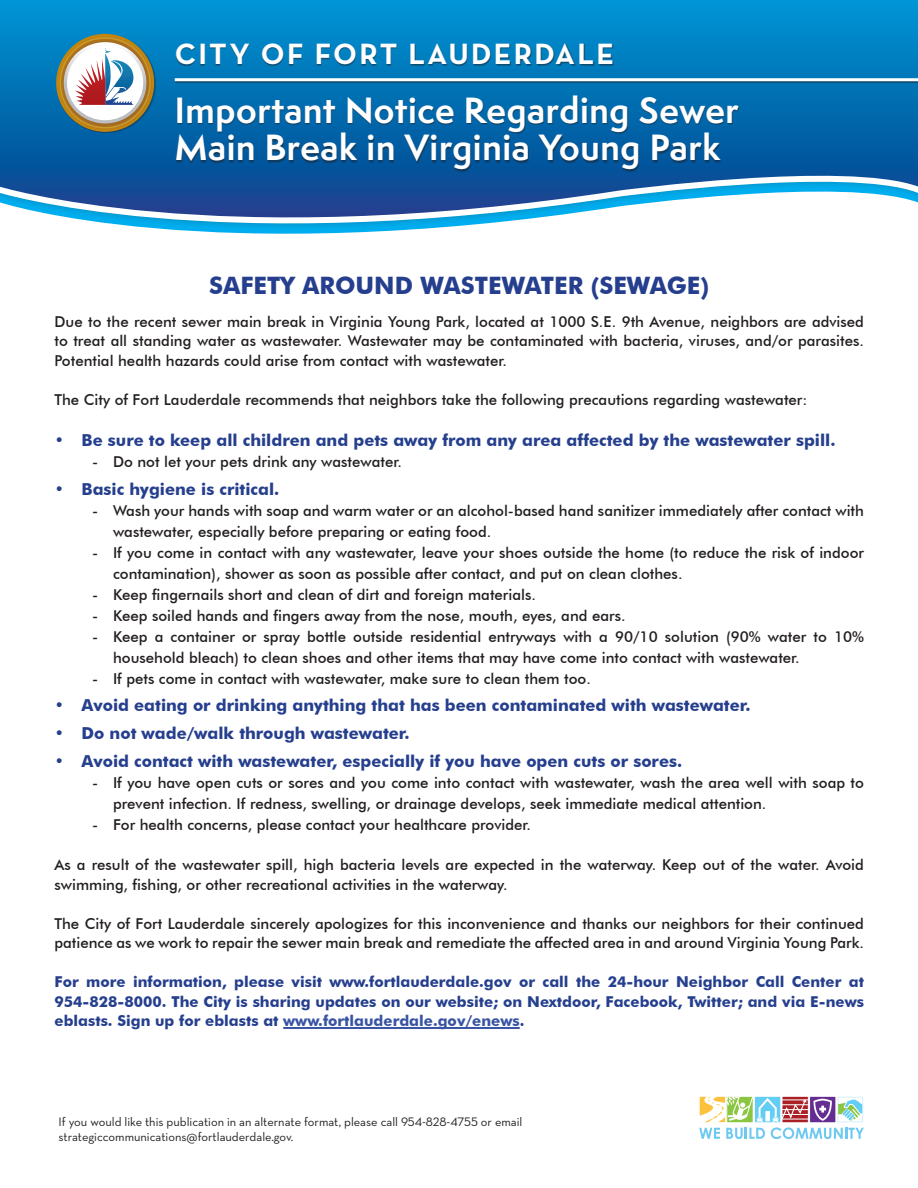
<style>
.page{position:relative;width:918px;height:1188px;background:#fff}
.page>*{position:absolute;margin:0;border:0;box-sizing:border-box;transform-origin:0 0}
.t1{font:700 33.6px/37.3px "Semplicita Pro";letter-spacing:.02em;color:#fff}
.t2{font:29.85px "Neutraface Text Bold Alt";letter-spacing:.075em;color:#fff}
.t3{font:700 24px "Futura BT";color:#253f8e}
.t4{font:700 16.5px "Futura BT";color:#253f8e}
.t5{font:500 15px/19.5px "Futura BT";color:#231f20}
.t6{font:700 15px/19.5px "Futura BT";color:#253f8e;text-align:justify}
.t7{font:12.45px/15px "Neutraface Text";color:#231f20}
.s1{color:#3853a3}
</style>
<div class="page">
<svg style="left:0;top:0;width:918px;height:234px;background:#2a89c3"></svg>
<hr style="left:283px;top:1027px;width:237px;height:2px;background:#3853a3">
<div style="left:176px;top:96px;width:564px;height:76px;background:#231f20;opacity:.5"></div>
<hr style="left:175px;top:79px;width:743px;height:4px;background:#231f20;opacity:.5">
<hr style="left:175px;top:78px;width:743px;height:3px;background:#fff">
<div style="left:176px;top:44px;width:438px;height:22px;background:#231f20;opacity:.5"></div>
<div style="left:57px;top:35px;width:98px;height:98px;background:#231f20;opacity:.36"></div>
<svg style="left:56px;top:34px;width:98px;height:98px"></svg>
<svg style="left:699px;top:1096px;width:165px;height:43px"></svg>
<div style="left:837px;top:1096px;width:27px;height:27px;border:1px solid #fff"></div>
<h2 class="t2" style="left:175px;top:34px;width:441px">CITY OF FORT LAUDERDALE</h2>
<h1 class="t1" style="left:175px;top:91px;width:566px">Important Notice Regarding Sewer<br>Main Break in Virginia Young Park</h1>
<h3 class="t3" style="left:209px;top:270px;width:501px">SAFETY AROUND WASTEWATER (SEWAGE)</h3>
<p class="t5" style="left:55px;top:311px;width:811px;text-align:justify">Due to the recent sewer main break in Virginia Young Park, located at 1000 S.E. 9th Avenue, neighbors are advised to treat all standing water as wastewater. Wastewater may be contaminated with bacteria, viruses, and/or parasites.<br>Potential health hazards could arise from contact with wastewater.</p>
<p class="t5" style="left:55px;top:389px;width:754px">The City of Fort Lauderdale recommends that neighbors take the following precautions regarding wastewater:</p>
<p class="t4" style="left:55px;top:430px;width:783px">• Be sure to keep all children and pets away from any area affected by the wastewater spill.</p>
<p class="t5" style="left:92px;top:452px;width:311px">- Do not let your pets drink any wastewater.</p>
<p class="t4" style="left:55px;top:479px;width:226px">• Basic hygiene is critical.</p>
<p class="t5" style="left:113px;top:500px;width:752px;line-height:21px;text-indent:-21px">- Wash your hands with soap and warm water or an alcohol-based hand sanitizer immediately after contact with wastewater, especially before preparing or eating food.</p>
<p class="t5" style="left:113px;top:542px;width:752px;line-height:21px;text-indent:-21px">- If you come in contact with any wastewater, leave your shoes outside the home (to reduce the risk of indoor contamination), shower as soon as possible after contact, and put on clean clothes.</p>
<p class="t5" style="left:92px;top:584px;width:445px">- Keep fingernails short and clean of dirt and foreign materials.</p>
<p class="t5" style="left:92px;top:605px;width:535px">- Keep soiled hands and fingers away from the nose, mouth, eyes, and ears.</p>
<p class="t5" style="left:113px;top:626px;width:752px;line-height:21px;text-indent:-21px">- Keep a container or spray bottle outside residential entryways with a 90/10 solution (90% water to 10% household bleach) to clean shoes and other items that may have come into contact with wastewater.</p>
<p class="t5" style="left:92px;top:668px;width:500px">- If pets come in contact with wastewater, make sure to clean them too.</p>
<p class="t4" style="left:55px;top:695px;width:698px">• Avoid eating or drinking anything that has been contaminated with wastewater.</p>
<p class="t4" style="left:55px;top:723px;width:357px">• Do not wade/walk through wastewater.</p>
<p class="t4" style="left:55px;top:751px;width:629px">• Avoid contact with wastewater, especially if you have open cuts or sores.</p>
<p class="t5" style="left:113px;top:772px;width:752px;line-height:21px;text-indent:-21px">- If you have open cuts or sores and you come into contact with wastewater, wash the area well with soap to prevent infection. If redness, swelling, or drainage develops, seek immediate medical attention.</p>
<p class="t5" style="left:92px;top:815px;width:441px">- For health concerns, please contact your healthcare provider.</p>
<p class="t5" style="left:55px;top:855px;width:811px">As a result of the wastewater spill, high bacteria levels are expected in the waterway. Keep out of the water. Avoid swimming, fishing, or other recreational activities in the waterway.</p>
<p class="t5" style="left:55px;top:914px;width:811px">The City of Fort Lauderdale sincerely apologizes for this inconvenience and thanks our neighbors for their continued patience as we work to repair the sewer main break and remediate the affected area in and around Virginia Young Park.</p>
<p class="t6" style="left:55px;top:972px;width:811px">For more information, please visit www.fortlauderdale.gov or call the 24-hour Neighbor Call Center at 954-828-8000. The City is sharing updates on our website; on Nextdoor, Facebook, Twitter; and via E-news eblasts. Sign up for eblasts at <span class="s1">www.fortlauderdale.gov/enews</span>.</p>
<p class="t7" style="left:59px;top:1114px;width:465px">If you would like this publication in an alternate format, please call 954-828-4755 or email strategiccommunications@fortlauderdale.gov.</p>
</div>
